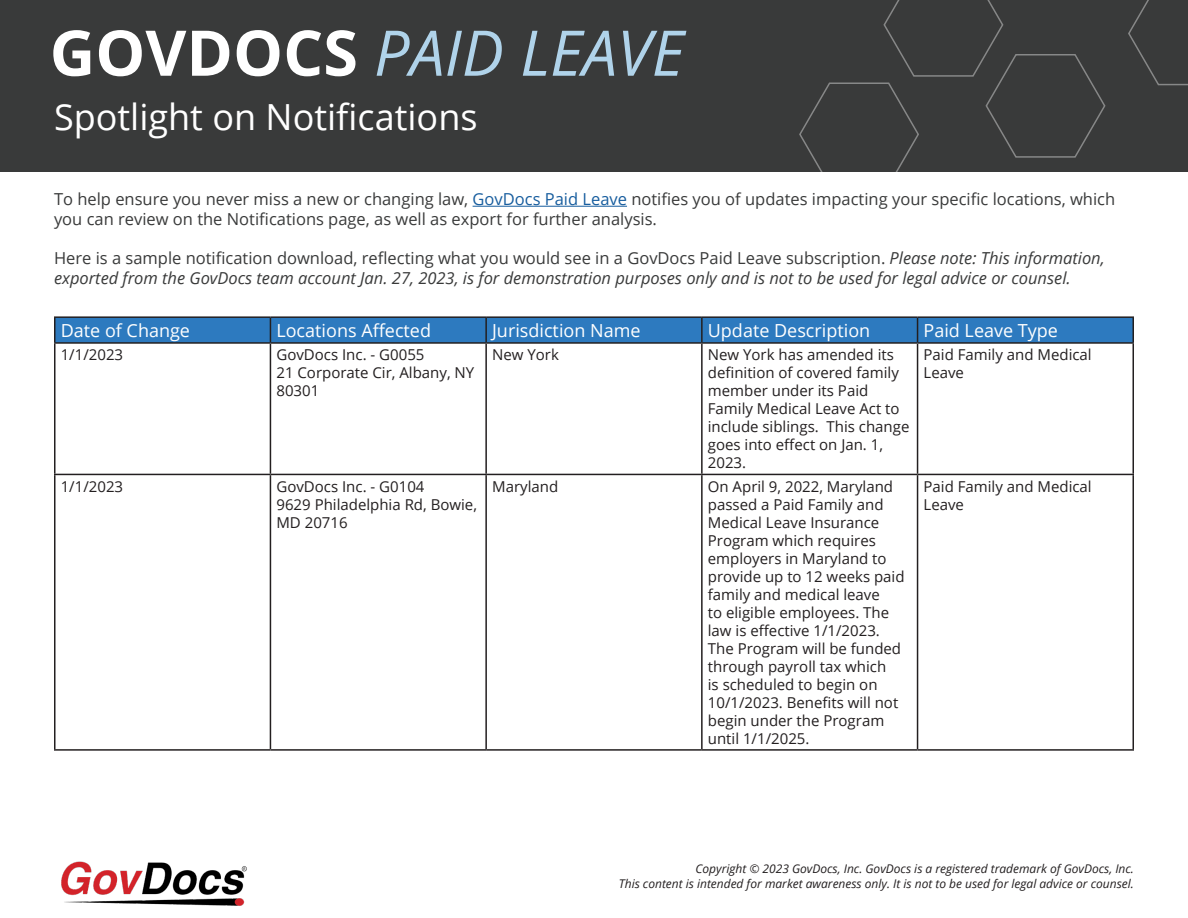
<style>
.page{position:relative;width:1188px;height:918px;background:#fff}
.page>*{position:absolute;margin:0;border:0;box-sizing:border-box;transform-origin:0 0}
.t1{font:italic 63px "Open Sans";color:#b0d3ea}
.t2{font:36px "Open Sans";color:#fff}
.t3{font:18px "Open Sans";color:#fff}
.t4{font:italic 16.5px/19.8px "Open Sans";color:#393a3a}
.t5{font:16.5px/19.8px "Open Sans";color:#393a3a}
.t6{font:15px/18px "Open Sans";color:#231f20}
.t7{font:italic 12px/14.4px "Open Sans";color:#231f20;text-align:right}
.s1{font-weight:700;font-style:normal;color:#fff}
.s2{color:#175d9e}
.s3{font-style:normal}
</style>
<div class="page">
<hr style="left:473px;top:206px;width:154px;height:1px;background:#175d9e">
<img style="left:61px;top:861px;width:186px;height:45px">
<div style="left:0;top:0;width:1188px;height:172px;background:#393a3a"></div>
<svg style="left:1128px;top:0;width:60px;height:86px"></svg>
<svg style="left:799px;top:0;width:307px;height:172px"></svg>
<hr style="left:54px;top:316px;width:216px;height:2px;background:#231f20">
<hr style="left:54px;top:318px;width:2px;height:24px;background:#231f20">
<hr style="left:270px;top:316px;width:216px;height:2px;background:#231f20">
<hr style="left:486px;top:316px;width:216px;height:2px;background:#231f20">
<hr style="left:702px;top:316px;width:216px;height:2px;background:#231f20">
<hr style="left:918px;top:316px;width:216px;height:2px;background:#231f20">
<div style="left:55px;top:317px;width:1077px;height:25px;background:#2d7abf"></div>
<hr style="left:1132px;top:318px;width:2px;height:24px;background:#231f20">
<hr style="left:54px;top:342px;width:216px;height:2px;background:#231f20">
<hr style="left:54px;top:344px;width:2px;height:130px;background:#231f20">
<hr style="left:270px;top:342px;width:216px;height:2px;background:#231f20">
<hr style="left:270px;top:344px;width:1px;height:130px;background:#231f20">
<hr style="left:486px;top:342px;width:216px;height:2px;background:#231f20">
<hr style="left:485px;top:344px;width:2px;height:130px;background:#231f20">
<hr style="left:702px;top:342px;width:216px;height:2px;background:#231f20">
<hr style="left:701px;top:344px;width:2px;height:130px;background:#231f20">
<hr style="left:918px;top:342px;width:216px;height:2px;background:#231f20">
<hr style="left:917px;top:344px;width:1px;height:130px;background:#231f20">
<hr style="left:1132px;top:344px;width:2px;height:130px;background:#231f20">
<hr style="left:54px;top:474px;width:216px;height:1px;background:#231f20">
<hr style="left:54px;top:475px;width:2px;height:274px;background:#231f20">
<hr style="left:270px;top:474px;width:216px;height:1px;background:#231f20">
<hr style="left:270px;top:475px;width:1px;height:274px;background:#231f20">
<hr style="left:486px;top:474px;width:216px;height:1px;background:#231f20">
<hr style="left:485px;top:475px;width:2px;height:274px;background:#231f20">
<hr style="left:702px;top:474px;width:216px;height:1px;background:#231f20">
<hr style="left:701px;top:475px;width:2px;height:274px;background:#231f20">
<hr style="left:918px;top:474px;width:216px;height:1px;background:#231f20">
<hr style="left:917px;top:475px;width:1px;height:274px;background:#231f20">
<hr style="left:1132px;top:475px;width:2px;height:274px;background:#231f20">
<hr style="left:54px;top:749px;width:216px;height:2px;background:#231f20">
<hr style="left:270px;top:749px;width:216px;height:2px;background:#231f20">
<hr style="left:486px;top:749px;width:216px;height:2px;background:#231f20">
<hr style="left:702px;top:749px;width:216px;height:2px;background:#231f20">
<hr style="left:918px;top:749px;width:216px;height:2px;background:#231f20">
<p class="t1" style="left:50px;top:10px;width:636px"><span class="s1">GOVDOCS</span> PAID LEAVE</p>
<p class="t2" style="left:54px;top:92px;width:425px">Spotlight on Notifications</p>
<p class="t5" style="left:54px;top:189px;width:1063px">To help ensure you never miss a new or changing law, <span class="s2">GovDocs Paid Leave</span> notifies you of updates impacting your specific locations, which you can review on the Notifications page, as well as export for further analysis.</p>
<p class="t4" style="left:54px;top:248px;width:1052px"><span class="s3">Here is a sample notification download, reflecting what you would see in a GovDocs Paid Leave subscription.</span> Please note: This information, exported from the GovDocs team account Jan. 27, 2023, is for demonstration purposes only and is not to be used for legal advice or counsel.</p>
<p class="t3" style="left:61px;top:318px;width:131px">Date of Change</p>
<p class="t3" style="left:276px;top:318px;width:156px">Locations Affected</p>
<p class="t3" style="left:492px;top:318px;width:150px">Jurisdiction Name</p>
<p class="t3" style="left:708px;top:318px;width:164px">Update Description</p>
<p class="t3" style="left:924px;top:318px;width:136px">Paid Leave Type</p>
<p class="t6" style="left:61px;top:346px;width:64px">1/1/2023</p>
<p class="t6" style="left:276px;top:346px;width:150px">GovDocs Inc. - G0055</p>
<p class="t6" style="left:276px;top:364px;width:199px">21 Corporate Cir, Albany, NY<br>80301</p>
<p class="t6" style="left:492px;top:346px;width:68px">New York</p>
<p class="t6" style="left:708px;top:346px;width:203px">New York has amended its definition of covered family member under its Paid<br>Family Medical Leave Act to include siblings. This change goes into effect on Jan. 1,<br>2023.</p>
<p class="t6" style="left:924px;top:346px;width:170px">Paid Family and Medical<br>Leave</p>
<p class="t6" style="left:61px;top:477px;width:64px">1/1/2023</p>
<p class="t6" style="left:276px;top:477px;width:150px">GovDocs Inc. - G0104</p>
<p class="t6" style="left:276px;top:495px;width:202px">9629 Philadelphia Rd, Bowie,<br>MD 20716</p>
<p class="t6" style="left:492px;top:477px;width:68px">Maryland</p>
<p class="t6" style="left:708px;top:477px;width:198px">On April 9, 2022, Maryland passed a Paid Family and<br>Medical Leave Insurance<br>Program which requires employers in Maryland to provide up to 12 weeks paid family and medical leave<br>to eligible employees. The law is effective 1/1/2023.<br>The Program will be funded through payroll tax which<br>is scheduled to begin on<br>10/1/2023. Benefits will not begin under the Program until 1/1/2025.</p>
<p class="t6" style="left:924px;top:477px;width:170px">Paid Family and Medical<br>Leave</p>
<p class="t7" style="left:619px;top:861px;width:517px">Copyright © 2023 GovDocs, Inc. GovDocs is a registered trademark of GovDocs, Inc.<br>This content is intended for market awareness only. It is not to be used for legal advice or counsel.</p>
</div>
